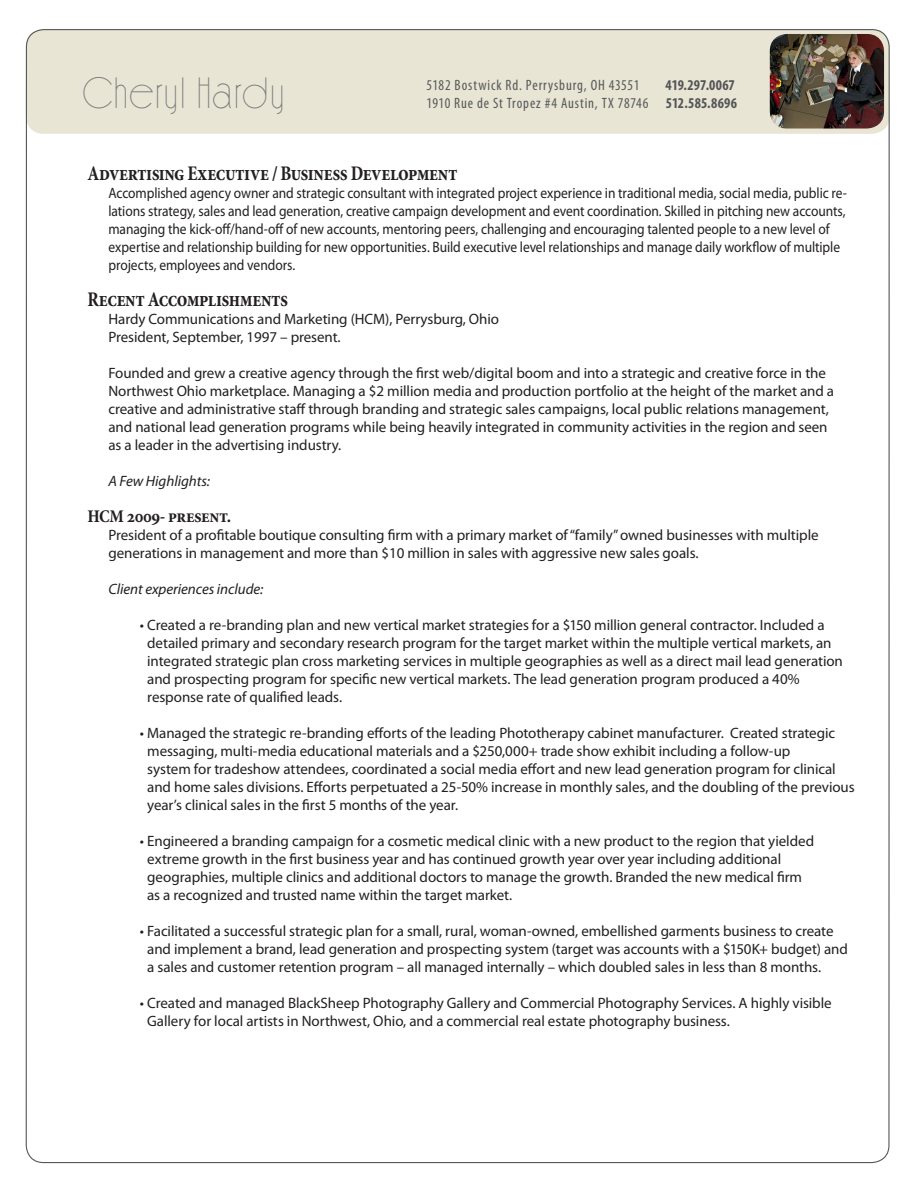
<style>
.page{position:relative;width:918px;height:1188px;background:#fff}
.page>*{position:absolute;margin:0;border:0;box-sizing:border-box;transform-origin:0 0}
.t1{font:38.25px "Fina Font";letter-spacing:.005em;color:#787a7d}
.t2{font:700 condensed 21px "Minion Pro";letter-spacing:-.025em;color:#231f20;scale:.9 1}
.t3{font:700 condensed 18px "Minion Pro";letter-spacing:-.025em;color:#231f20}
.t4{font:15px/18px "Myriad Pro";letter-spacing:-.005em;color:#231f20}
.t5{font:15px/18px "Myriad Pro";letter-spacing:-.005em;color:#231f20;scale:.9 1}
.t6{font:condensed 15px/18px "Myriad Pro";letter-spacing:.06em;color:#57585a;text-align:right}
.t7{font:italic 15px "Myriad Pro";letter-spacing:-.005em;color:#231f20}
.s1{font-weight:700;color:#545557}
</style>
<div class="page">
<div style="left:26px;top:29px;width:864px;height:105px;background:#e8e5d4;border-radius:18px"></div>
<img style="left:770px;top:34px;width:114px;height:95px">
<p class="t1" style="left:82px;top:59px;width:205px">Cheryl Hardy</p>
<p class="t6" style="left:426px;top:76px;width:214px">5182 Bostwick Rd. Perrysburg, OH 43551</p>
<p class="t6" style="left:426px;top:76px;width:312px"><span class="s1">419.297.0067<br></span>1910 Rue de St Tropez #4 Austin, TX 78746 <span class="s1">512.585.8696</span></p>
<p class="t2" style="left:87px;top:159px;width:413px">Advertising Executive / Business Development</p>
<p class="t5" style="left:108px;top:184px;width:822px">Accomplished agency owner and strategic consultant with integrated project experience in traditional media, social media, public re&shy;lations strategy, sales and lead generation, creative campaign development and event coordination. Skilled in pitching new accounts, managing the kick-off/hand-off of new accounts, mentoring peers, challenging and encouraging talented people to a new level of expertise and relationship building for new opportunities. Build executive level relationships and manage daily workflow of multiple projects, employees and vendors.</p>
<p class="t2" style="left:87px;top:285px;width:225px">Recent Accomplishments</p>
<p class="t4" style="left:108px;top:310px;width:392px">Hardy Communications and Marketing (HCM), Perrysburg, Ohio<br>President, September, 1997 – present.</p>
<p class="t4" style="left:108px;top:364px;width:727px">Founded and grew a creative agency through the first web/digital boom and into a strategic and creative force in the Northwest Ohio marketplace. Managing a $2 million media and production portfolio at the height of the market and a creative and administrative staff through branding and strategic sales campaigns, local public relations management, and national lead generation programs while being heavily integrated in community activities in the region and seen as a leader in the advertising industry.</p>
<p class="t7" style="left:108px;top:472px;width:103px">A Few Highlights:</p>
<p class="t3" style="left:87px;top:504px;width:145px">HCM 2009- present.</p>
<p class="t4" style="left:108px;top:526px;width:712px">President of a profitable boutique consulting firm with a primary market of “family” owned businesses with multiple generations in management and more than $10 million in sales with aggressive new sales goals.</p>
<p class="t7" style="left:108px;top:580px;width:156px">Client experiences include:</p>
<p class="t4" style="left:147px;top:616px;width:697px;text-indent:-7px">• Created a re-branding plan and new vertical market strategies for a $150 million general contractor. Included a detailed primary and secondary research program for the target market within the multiple vertical markets, an integrated strategic plan cross marketing services in multiple geographies as well as a direct mail lead generation and prospecting program for specific new vertical markets. The lead generation program produced a 40% response rate of qualified leads.</p>
<p class="t4" style="left:147px;top:724px;width:709px;text-indent:-7px">• Managed the strategic re-branding efforts of the leading Phototherapy cabinet manufacturer. Created strategic messaging, multi-media educational materials and a $250,000+ trade show exhibit including a follow-up<br>system for tradeshow attendees, coordinated a social media effort and new lead generation program for clinical and home sales divisions. Efforts perpetuated a 25-50% increase in monthly sales, and the doubling of the previous year’s clinical sales in the first 5 months of the year.</p>
<p class="t4" style="left:147px;top:832px;width:668px;text-indent:-7px">• Engineered a branding campaign for a cosmetic medical clinic with a new product to the region that yielded extreme growth in the first business year and has continued growth year over year including additional geographies, multiple clinics and additional doctors to manage the growth. Branded the new medical firm as a recognized and trusted name within the target market.</p>
<p class="t4" style="left:147px;top:922px;width:702px;text-indent:-7px">• Facilitated a successful strategic plan for a small, rural, woman-owned, embellished garments business to create and implement a brand, lead generation and prospecting system (target was accounts with a $150K+ budget) and a sales and customer retention program – all managed internally – which doubled sales in less than 8 months.</p>
<p class="t4" style="left:147px;top:994px;width:686px;text-indent:-7px">• Created and managed BlackSheep Photography Gallery and Commercial Photography Services. A highly visible<br>Gallery for local artists in Northwest, Ohio, and a commercial real estate photography business.</p>
</div>
